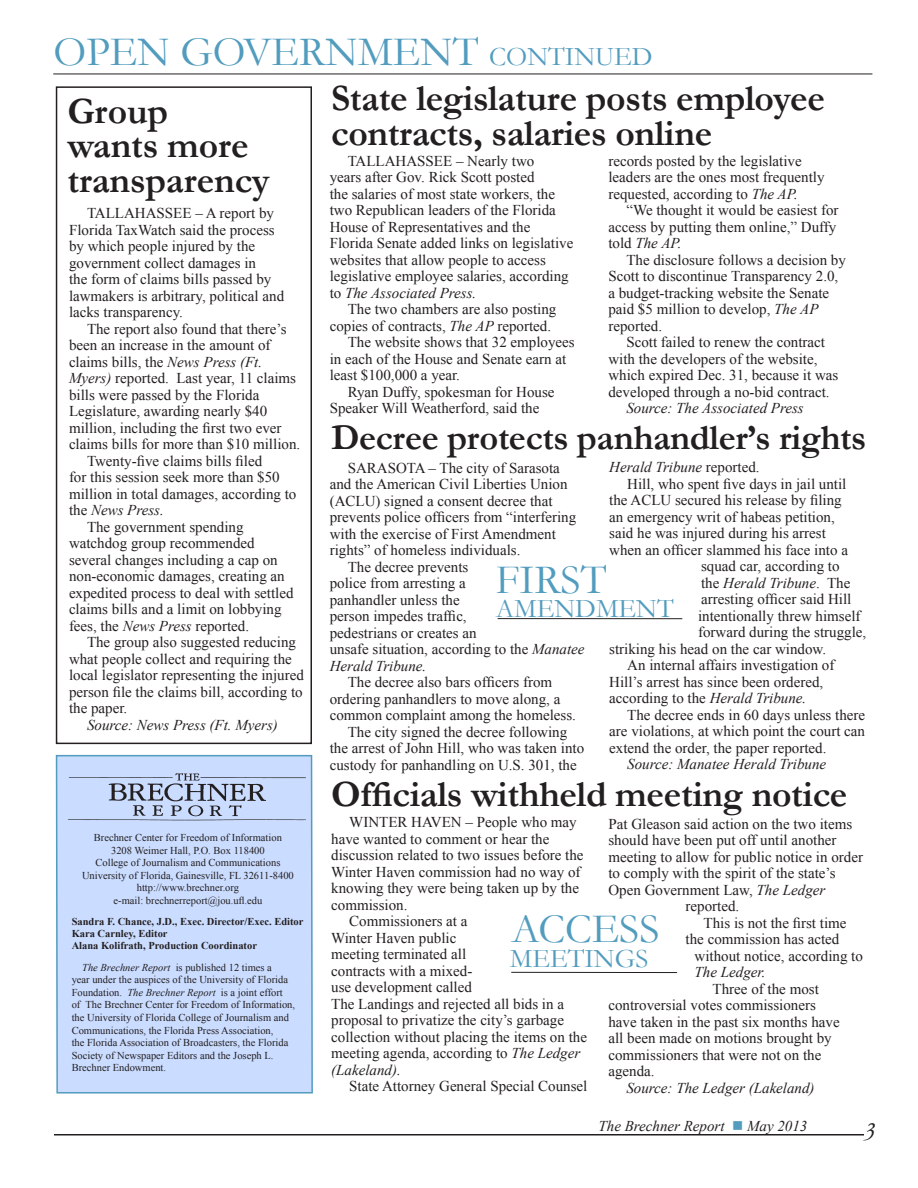
<style>
.page{position:relative;width:918px;height:1188px;background:#fff}
.page>*{position:absolute;margin:0;border:0;box-sizing:border-box;transform-origin:0 0}
.t1{font:42px "Garamond";color:#529cbe}
.Headline_26{font:700 37.5px/34.5px "Garamond";letter-spacing:-.01em;color:#231f20}
.Headline_26-2{font:700 36.3px "Garamond";letter-spacing:-.01em;color:#231f20}
.t2{font:27px "Garamond";color:#529cbe}
.t3{font:italic 27px "Garamond";color:#231f20}
.t4{font:15px/16.5px "Times New Roman";color:#231f20}
.t5{font:italic 15px "Times New Roman";color:#231f20}
.t6{font:10.5px/12.6px "Times New Roman";color:#231f20}
.t7{font:700 10.5px "Times New Roman";color:#231f20}
.s1{font-size:27px}
.s2{font-style:italic}
.s3{font-style:normal}
.s4{color:#529cbe}
</style>
<div class="page">
<div style="left:56px;top:86px;width:256px;height:658px;border:2px solid #231f20"></div>
<hr style="left:54px;top:1134px;width:810px;height:2px;background:#231f20">
<div style="left:55px;top:754px;width:258px;height:340px;background:#cadcff"></div>
<img style="left:68px;top:770px;width:238px;height:56px">
<hr style="left:53px;top:74px;width:819px;height:1px;background:#231f20">
<hr style="left:498px;top:618px;width:184px;height:1px;background:#231f20">
<hr style="left:511px;top:972px;width:166px;height:1px;background:#231f20">
<p class="t1" style="left:54px;top:24px;width:601px">OPEN GOVERNMENT <span class="s1">CONTINUED</span></p>
<p class="Headline_26" style="left:68px;top:94px;width:204px">Group<br>wants more transparency</p>
<p class="t4" style="left:69px;top:205px;width:217px;text-indent:18px">TALLAHASSEE – A report by<br>Florida TaxWatch said the process by which people injured by the government collect damages in<br>the form of claims bills passed by lawmakers is arbitrary, political and lacks transparency.</p>
<p class="t4" style="left:69px;top:320px;width:233px;text-indent:18px">The report also found that there’s been an increase in the amount of claims bills, the <span class="s2">News Press (Ft.<br>Myers)</span> reported. Last year, 11 claims bills were passed by the Florida Legislature, awarding nearly $40 million, including the first two ever claims bills for more than $10 million.</p>
<p class="t4" style="left:69px;top:452px;width:229px;text-indent:18px">Twenty-five claims bills filed<br>for this session seek more than $50 million in total damages, according to the <span class="s2">News Press.</span></p>
<p class="t4" style="left:69px;top:518px;width:226px;text-indent:18px">The government spending watchdog group recommended several changes including a cap on non-economic damages, creating an expedited process to deal with settled claims bills and a limit on lobbying fees, the <span class="s2">News Press</span> reported.</p>
<p class="t4" style="left:69px;top:634px;width:236px;text-indent:18px">The group also suggested reducing what people collect and requiring the local legislator representing the injured person file the claims bill, according to the paper.</p>
<p class="t5" style="left:87px;top:714px;width:192px">Source: News Press (Ft. Myers)</p>
<p class="t6" style="left:94px;top:831px;width:190px">Brechner Center for Freedom of Information</p>
<p class="t6" style="left:111px;top:844px;width:155px">3208 Weimer Hall, P.O. Box 118400</p>
<p class="t6" style="left:96px;top:856px;width:186px">College of Journalism and Communications</p>
<p class="t6" style="left:82px;top:869px;width:213px">University of Florida, Gainesville, FL 32611-8400</p>
<p class="t6" style="left:137px;top:881px;width:104px">http://www.brechner.org</p>
<p class="t6" style="left:114px;top:894px;width:150px">e-mail: brechnerreport@jou.ufl.edu</p>
<p class="t7" style="left:72px;top:914px;width:233px">Sandra F. Chance, J.D., Exec. Director/Exec. Editor</p>
<p class="t7" style="left:72px;top:926px;width:97px">Kara Carnley, Editor</p>
<p class="t7" style="left:72px;top:938px;width:187px">Alana Kolifrath, Production Coordinator</p>
<p class="t6" style="left:72px;top:961px;width:225px;text-indent:10px"><span class="s2">The Brechner Report</span> is published 12 times a<br>year under the auspices of the University of Florida Foundation. <span class="s2">The Brechner Report</span> is a joint effort<br>of The Brechner Center for Freedom of Information, the University of Florida College of Journalism and Communications, the Florida Press Association,<br>the Florida Association of Broadcasters, the Florida Society of Newspaper Editors and the Joseph L.<br>Brechner Endowment.</p>
<p class="Headline_26" style="left:331px;top:81px;width:495px">State legislature posts employee contracts, salaries online</p>
<p class="t4" style="left:330px;top:152px;width:245px;text-indent:18px">TALLAHASSEE – Nearly two<br>years after Gov. Rick Scott posted<br>the salaries of most state workers, the two Republican leaders of the Florida House of Representatives and the Florida Senate added links on legislative websites that allow people to access legislative employee salaries, according to <span class="s2">The Associated Press.</span></p>
<p class="t4" style="left:330px;top:301px;width:228px;text-indent:18px">The two chambers are also posting copies of contracts, <span class="s2">The AP</span> reported.</p>
<p class="t4" style="left:330px;top:334px;width:247px;text-indent:18px">The website shows that 32 employees in each of the House and Senate earn at least $100,000 a year.</p>
<p class="t4" style="left:330px;top:383px;width:226px;text-indent:18px">Ryan Duffy, spokesman for House<br>Speaker Will Weatherford, said the</p>
<p class="t4" style="left:608px;top:152px;width:218px">records posted by the legislative leaders are the ones most frequently requested, according to <span class="s2">The AP.</span></p>
<p class="t4" style="left:608px;top:202px;width:232px;text-indent:18px">“We thought it would be easiest for access by putting them online,” Duffy told <span class="s2">The AP.</span></p>
<p class="t4" style="left:608px;top:251px;width:239px;text-indent:18px">The disclosure follows a decision by<br>Scott to discontinue Transparency 2.0, a budget-tracking website the Senate paid $5 million to develop, <span class="s2">The AP </span>reported.</p>
<p class="t4" style="left:608px;top:334px;width:231px;text-indent:18px">Scott failed to renew the contract with the developers of the website, which expired Dec. 31, because it was developed through a no-bid contract.</p>
<p class="t5" style="left:626px;top:398px;width:179px">Source: The Associated Press</p>
<p class="Headline_26-2" style="left:331px;top:413px;width:537px">Decree protects panhandler’s rights</p>
<p class="t4" style="left:330px;top:459px;width:248px;text-indent:18px">SARASOTA – The city of Sarasota and the American Civil Liberties Union (ACLU) signed a consent decree that prevents police officers from “interfering with the exercise of First Amendment rights” of homeless individuals.</p>
<p class="t4" style="left:330px;top:558px;width:256px;text-indent:18px">The decree prevents<br>police from arresting a<br>panhandler unless the<br>person impedes traffic,<br>pedestrians or creates an<br>unsafe situation, according to the <span class="s2">Manatee<br>Herald Tribune.</span></p>
<p class="t4" style="left:330px;top:674px;width:248px;text-indent:18px">The decree also bars officers from ordering panhandlers to move along, a common complaint among the homeless.</p>
<p class="t4" style="left:330px;top:723px;width:256px;text-align:center">The city signed the decree following<br>the arrest of John Hill, who was taken into custody for panhandling on U.S. 301, the</p>
<p class="t5" style="left:609px;top:457px;width:152px">Herald Tribune <span class="s3">reported.</span></p>
<p class="t4" style="left:627px;top:475px;width:221px">Hill, who spent five days in jail until</p>
<p class="t4" style="left:609px;top:492px;width:234px">the ACLU secured his release by filing</p>
<p class="t4" style="left:609px;top:508px;width:227px">an emergency writ of habeas petition,</p>
<p class="t4" style="left:609px;top:525px;width:218px">said he was injured during his arrest</p>
<p class="t4" style="left:609px;top:541px;width:240px">when an officer slammed his face into a</p>
<p class="t4" style="left:701px;top:558px;width:140px">squad car, according to</p>
<p class="t5" style="left:701px;top:573px;width:151px"><span class="s3">the</span> Herald Tribune<span class="s3">. The</span></p>
<p class="t4" style="left:701px;top:591px;width:152px">arresting officer said Hill</p>
<p class="t4" style="left:698px;top:607px;width:164px">intentionally threw himself</p>
<p class="t4" style="left:698px;top:624px;width:170px">forward during the struggle,</p>
<p class="t4" style="left:609px;top:640px;width:218px">striking his head on the car window.</p>
<p class="t4" style="left:609px;top:657px;width:227px;text-indent:18px">An internal affairs investigation of<br>Hill’s arrest has since been ordered, according to the <span class="s2">Herald Tribune.</span></p>
<p class="t4" style="left:609px;top:706px;width:257px;text-align:justify;text-indent:18px">The decree ends in 60 days unless there are violations, at which point the court can extend the order, the paper reported.</p>
<p class="t5" style="left:627px;top:754px;width:200px">Source: Manatee Herald Tribune</p>
<p class="Headline_26" style="left:331px;top:777px;width:518px">Officials withheld meeting notice</p>
<p class="t1" style="left:496px;top:551px;width:112px">FIRST</p>
<p class="t2" style="left:496px;top:590px;width:179px">AMENDMENT</p>
<p class="t4" style="left:331px;top:814px;width:254px;text-indent:18px">WINTER HAVEN – People who may have wanted to comment or hear the discussion related to two issues before the<br>Winter Haven commission had no way of knowing they were being taken up by the commission.</p>
<p class="t4" style="left:331px;top:913px;width:257px;text-indent:18px">Commissioners at a<br>Winter Haven public<br>meeting terminated all<br>contracts with a mixed-<br>use development called<br>The Landings and rejected all bids in a proposal to privatize the city’s garbage collection without placing the items on the meeting agenda, according to <span class="s2">The Ledger (Lakeland).</span></p>
<p class="t4" style="left:349px;top:1078px;width:240px">State Attorney General Special Counsel</p>
<p class="t4" style="left:608px;top:815px;width:245px">Pat Gleason said action on the two items</p>
<p class="t4" style="left:608px;top:832px;width:230px">should have been put off until another</p>
<p class="t4" style="left:608px;top:848px;width:256px">meeting to allow for public notice in order</p>
<p class="t4" style="left:608px;top:865px;width:229px">to comply with the spirit of the state’s</p>
<p class="t4" style="left:608px;top:881px;width:218px">Open Government Law, <span class="s2">The Ledger</span></p>
<p class="t4" style="left:686px;top:898px;width:55px">reported.</p>
<p class="t4" style="left:704px;top:914px;width:144px">This is not the first time</p>
<p class="t4" style="left:686px;top:931px;width:155px">the commission has acted</p>
<p class="t4" style="left:695px;top:947px;width:170px">without notice, according to</p>
<p class="t5" style="left:695px;top:962px;width:72px">The Ledger.</p>
<p class="t4" style="left:608px;top:980px;width:233px;text-indent:104px">Three of the most controversial votes commissioners have taken in the past six months have all been made on motions brought by commissioners that were not on the agenda.</p>
<p class="t5" style="left:626px;top:1077px;width:190px">Source: The Ledger (Lakeland)</p>
<p class="t1" style="left:512px;top:900px;width:149px">ACCESS</p>
<p class="t2" style="left:510px;top:940px;width:140px">MEETINGS</p>
<p class="t5" style="left:598px;top:1115px;width:210px">The Brechner Report <span class="s4">■</span> May 2013</p>
<p class="t3" style="left:863px;top:1114px;width:14px">3</p>
</div>
